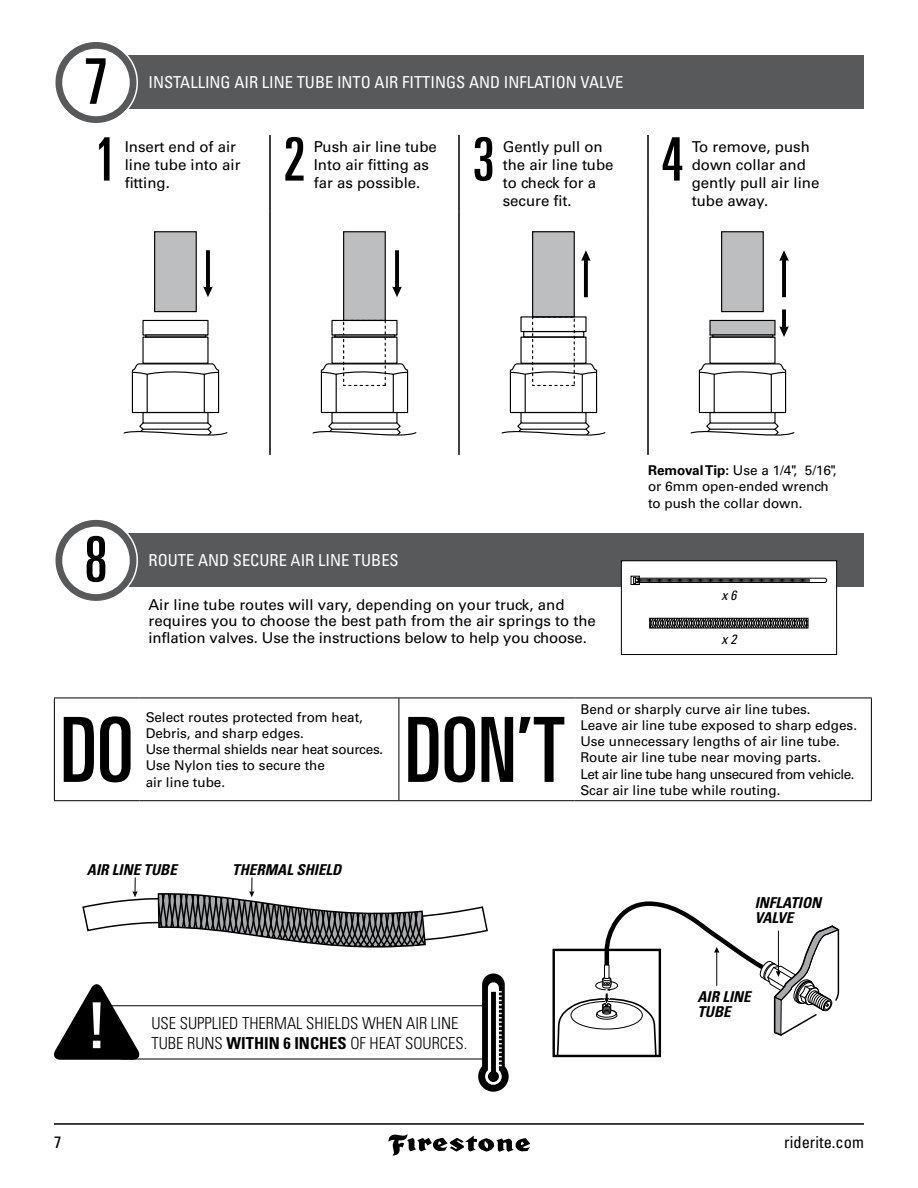
<style>
.page{position:relative;width:918px;height:1188px;background:#fff}
.page>*{position:absolute;margin:0;border:0;box-sizing:border-box;transform-origin:0 0}
.t1{font:ultra-condensed 90px "Univers LT Std";color:#000}
.t2{font:ultra-condensed 63px "Univers LT Std";color:#000}
.t3{font:ultra-condensed 60px "Univers LT Std";color:#000}
.t4{font:condensed 16.5px "Univers LT Std";color:#fff}
.t5{font:300 condensed 16.5px/19.8px "Univers LT Std";color:#000}
.t6{font:condensed 16.5px "Univers LT Std";color:#000}
.t7{font:15px/18px "Univers LT Std";color:#000}
.t8{font:italic 700 condensed 15px/15px "Univers LT Std";color:#000}
.t9{font:13.5px/16.2px "Univers LT Std";color:#000}
.t10{font:italic condensed 13.5px "Univers LT Std";color:#000}
.s1{font-weight:700}
.s2{font-family:"Arial"}
</style>
<div class="page">
<hr style="left:54px;top:1123px;width:810px;height:2px;background:#000">
<svg style="left:388px;top:1134px;width:142px;height:22px"></svg>
<div style="left:81px;top:56px;width:783px;height:54px;background:#58595b"></div>
<div style="left:81px;top:533px;width:783px;height:54px;background:#58595b"></div>
<div style="left:54px;top:40px;width:84px;height:84px;border:3px solid #fff;border-radius:50%"></div>
<div style="left:54px;top:518px;width:84px;height:84px;border:3px solid #fff;border-radius:50%"></div>
<div style="left:55px;top:42px;width:81px;height:81px;background:#58595b;border-radius:50%"></div>
<div style="left:55px;top:520px;width:81px;height:81px;background:#58595b;border-radius:50%"></div>
<div style="left:62px;top:49px;width:68px;height:67px;background:#fff;border-radius:50%"></div>
<div style="left:62px;top:527px;width:68px;height:67px;background:#fff;border-radius:50%"></div>
<hr style="left:269px;top:135px;width:2px;height:77px;background:#000">
<hr style="left:269px;top:212px;width:2px;height:243px;background:#000">
<hr style="left:458px;top:135px;width:2px;height:77px;background:#000">
<hr style="left:458px;top:212px;width:2px;height:243px;background:#000">
<hr style="left:647px;top:135px;width:2px;height:77px;background:#000">
<hr style="left:647px;top:212px;width:2px;height:243px;background:#000">
<div style="left:155px;top:232px;width:41px;height:80px;background:#bcbec0"></div>
<div style="left:154px;top:231px;width:43px;height:81px;border:1px solid #000"></div>
<div style="left:142px;top:320px;width:67px;height:16px;border:1px solid #000"></div>
<div style="left:142px;top:337px;width:67px;height:27px;border:1px solid #000"></div>
<svg style="left:131px;top:363px;width:89px;height:51px"></svg>
<svg style="left:123px;top:421px;width:105px;height:15px"></svg>
<svg style="left:203px;top:250px;width:10px;height:47px"></svg>
<div style="left:344px;top:232px;width:41px;height:88px;background:#bcbec0"></div>
<div style="left:343px;top:231px;width:43px;height:90px;border:1px solid #000"></div>
<div style="left:343px;top:320px;width:43px;height:66px;border:1px dashed #000"></div>
<div style="left:331px;top:320px;width:67px;height:16px;border:1px solid #000"></div>
<div style="left:331px;top:337px;width:67px;height:27px;border:1px solid #000"></div>
<svg style="left:320px;top:363px;width:89px;height:51px"></svg>
<svg style="left:312px;top:421px;width:105px;height:15px"></svg>
<svg style="left:392px;top:250px;width:10px;height:47px"></svg>
<div style="left:532px;top:316px;width:43px;height:70px;border:1px dashed #000"></div>
<div style="left:533px;top:232px;width:41px;height:85px;background:#bcbec0"></div>
<div style="left:532px;top:231px;width:43px;height:87px;border:1px solid #000"></div>
<div style="left:520px;top:316px;width:67px;height:16px;border:1px solid #000"></div>
<div style="left:523px;top:331px;width:61px;height:7px;border:1px solid #000"></div>
<div style="left:520px;top:337px;width:67px;height:27px;border:1px solid #000"></div>
<svg style="left:509px;top:363px;width:89px;height:51px"></svg>
<svg style="left:501px;top:421px;width:105px;height:15px"></svg>
<svg style="left:581px;top:250px;width:10px;height:47px"></svg>
<div style="left:722px;top:232px;width:41px;height:80px;background:#bcbec0"></div>
<div style="left:721px;top:231px;width:43px;height:81px;border:1px solid #000"></div>
<div style="left:710px;top:320px;width:65px;height:15px;background:#bcbec0"></div>
<div style="left:709px;top:320px;width:67px;height:16px;border:1px solid #000"></div>
<div style="left:712px;top:334px;width:61px;height:4px;border:1px solid #000"></div>
<div style="left:709px;top:337px;width:67px;height:27px;border:1px solid #000"></div>
<svg style="left:698px;top:363px;width:89px;height:51px"></svg>
<svg style="left:690px;top:421px;width:105px;height:15px"></svg>
<svg style="left:779px;top:250px;width:10px;height:47px"></svg>
<svg style="left:779px;top:310px;width:10px;height:27px"></svg>
<hr style="left:54px;top:698px;width:86px;height:1px;background:#000">
<hr style="left:54px;top:698px;width:1px;height:102px;background:#000">
<hr style="left:140px;top:698px;width:259px;height:1px;background:#000">
<hr style="left:54px;top:800px;width:86px;height:1px;background:#000">
<hr style="left:140px;top:800px;width:259px;height:1px;background:#000">
<hr style="left:399px;top:698px;width:175px;height:1px;background:#000">
<hr style="left:399px;top:698px;width:1px;height:102px;background:#000">
<hr style="left:574px;top:698px;width:298px;height:1px;background:#000">
<hr style="left:871px;top:698px;width:1px;height:102px;background:#000">
<hr style="left:399px;top:800px;width:175px;height:1px;background:#000">
<hr style="left:574px;top:800px;width:298px;height:1px;background:#000">
<svg style="left:82px;top:877px;width:406px;height:71px"></svg>
<svg style="left:556px;top:901px;width:284px;height:157px"></svg>
<div style="left:553px;top:949px;width:108px;height:108px;border:2px solid #000"></div>
<hr style="left:605px;top:951px;width:4px;height:14px;background:#000">
<div style="left:621px;top:561px;width:216px;height:94px;background:#fff"></div>
<div style="left:621px;top:560px;width:216px;height:95px;border:1px solid #000"></div>
<div style="left:631px;top:576px;width:9px;height:9px;border:1px solid #000"></div>
<svg style="left:633px;top:577px;width:194px;height:7px"></svg>
<svg style="left:649px;top:618px;width:160px;height:11px;background:#484848"></svg>
<svg style="left:54px;top:973px;width:455px;height:119px"></svg>
<h2 class="t2" style="left:84px;top:46px;width:25px">7</h2>
<p class="t4" style="left:148px;top:72px;width:477px">INSTALLING AIR LINE TUBE INTO AIR FITTINGS AND INFLATION VALVE</p>
<h3 class="t3" style="left:94px;top:125px;width:24px">1</h3>
<p class="t7" style="left:125px;top:138px;width:117px">Insert end of air line tube into air fitting.</p>
<h3 class="t3" style="left:283px;top:125px;width:24px">2</h3>
<p class="t7" style="left:314px;top:138px;width:125px">Push air line tube<br>Into air fitting as far as possible.</p>
<h3 class="t3" style="left:472px;top:125px;width:24px">3</h3>
<p class="t7" style="left:503px;top:138px;width:112px">Gently pull on the air line tube to check for a secure fit.</p>
<h3 class="t3" style="left:661px;top:125px;width:24px">4</h3>
<p class="t7" style="left:692px;top:138px;width:129px">To remove, push down collar and gently pull air line tube away.</p>
<h2 class="t2" style="left:84px;top:524px;width:25px">8</h2>
<p class="t4" style="left:148px;top:550px;width:252px">ROUTE AND SECURE AIR LINE TUBES</p>
<p class="t7" style="left:148px;top:596px;width:449px;line-height:16.5px">Air line tube routes will vary, depending on your truck, and requires you to choose the best path from the air springs to the inflation valves. Use the instructions below to help you choose.</p>
<p class="t9" style="left:648px;top:462px;width:190px"><span class="s1">Removal Tip:</span> Use a 1/4<span class="s2">ʺ</span>, 5/16<span class="s2">ʺ</span>, or 6mm open-ended wrench to push the collar down.</p>
<p class="t10" style="left:721px;top:587px;width:16px">x 6</p>
<p class="t10" style="left:721px;top:631px;width:16px">x 2</p>
<h1 class="t1" style="left:60px;top:699px;width:75px">DO</h1>
<p class="t9" style="left:146px;top:709px;width:239px">Select routes protected from heat,<br>Debris, and sharp edges.<br>Use thermal shields near heat sources.<br>Use Nylon ties to secure the<br>air line tube.</p>
<h1 class="t1" style="left:405px;top:699px;width:162px">DON’T</h1>
<p class="t9" style="left:580px;top:701px;width:278px">Bend or sharply curve air line tubes.<br>Leave air line tube exposed to sharp edges.<br>Use unnecessary lengths of air line tube.<br>Route air line tube near moving parts.<br>Let air line tube hang unsecured from vehicle.<br>Scar air line tube while routing.</p>
<p class="t8" style="left:87px;top:862px;width:91px">AIR LINE TUBE</p>
<p class="t8" style="left:232px;top:862px;width:111px">THERMAL SHIELD</p>
<p class="t8" style="left:755px;top:895px;width:68px">INFLATION<br>VALVE</p>
<p class="t5" style="left:151px;top:1013px;width:318px">USE SUPPLIED THERMAL SHIELDS WHEN AIR LINE<br>TUBE RUNS <span class="s1">WITHIN 6 INCHES</span> OF HEAT SOURCES.</p>
<p class="t8" style="left:697px;top:989px;width:55px">AIR LINE<br>TUBE</p>
<p class="t6" style="left:54px;top:1132px;width:9px">7</p>
<p class="t6" style="left:784px;top:1132px;width:81px">riderite.com</p>
</div>
